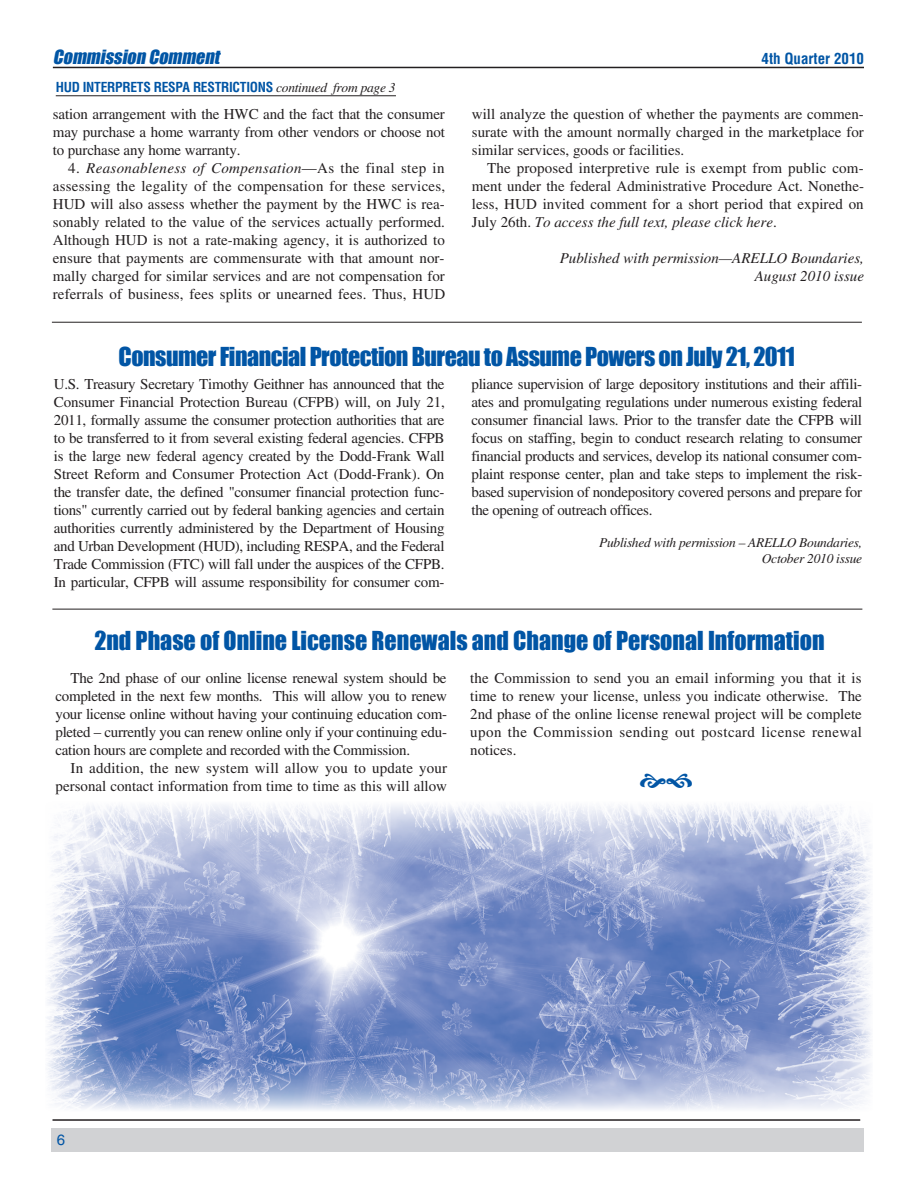
<style>
.page{position:relative;width:918px;height:1188px;background:#fff}
.page>*{position:absolute;margin:0;border:0;box-sizing:border-box;transform-origin:0 0}
.t1{font:24px "Impact";color:#0155a5}
.t2{font:24px "Impact";letter-spacing:-.02em;color:#0155a5}
.t3{font:italic 18px "Impact";color:#0155a5}
.t4{font:15px/18px "Times LT Std";color:#231f20;text-align:justify}
.t5{font:italic 15px/18px "Times LT Std";color:#231f20;text-align:right}
.t6{font:700 condensed 15px "Helvetica LT Std";color:#0155a5}
.t7{font:15px "Helvetica LT Std";color:#0155a5}
.t8{font:italic 13.5px/16.2px "Times LT Std";letter-spacing:-.02em;color:#231f20;text-align:right}
.t9{font:700 condensed 13.5px "Helvetica LT Std";letter-spacing:-.02em;color:#0155a5}
.s1{font-family:"Times LT Std";font-weight:400;font-style:italic;font-stretch:normal;color:#231f20}
.s2{font-style:italic}
</style>
<div class="page">
<div style="left:52px;top:1128px;width:812px;height:24px;background:#d1d2d4"></div>
<hr style="left:52px;top:1119px;width:808px;height:2px;background:#231f20">
<hr style="left:53px;top:67px;width:811px;height:1px;background:#231f20">
<hr style="left:52px;top:609px;width:810px;height:1px;background:#231f20">
<hr style="left:52px;top:322px;width:810px;height:1px;background:#231f20">
<hr style="left:56px;top:95px;width:340px;height:1px;background:#231f20">
<img style="left:47px;top:804px;width:824px;height:307px">
<p class="t3" style="left:53px;top:43px;width:173px">COMMISSION COMMENT</p>
<p class="t6" style="left:762px;top:49px;width:104px">4TH QUARTER 2010</p>
<p class="t9" style="left:56px;top:79px;width:341px">HUD INTER PRETS RESPA RESTR ICTIONS <span class="s1">continued from page 3</span></p>
<p class="t4" style="left:53px;top:105px;width:394px">sation arrangement with the HWC and the fact that the consumer may purchase a home warranty from other vendors or choose not to purchase any home warranty.</p>
<p class="t4" style="left:53px;top:159px;width:394px;text-indent:15px">4. <span class="s2">Reasonableness of Compensation</span>—As the final step in assessing the legality of the compensation for these services, HUD will also assess whether the payment by the HWC is rea&shy;sonably related to the value of the services actually performed.<br>Although HUD is not a rate-making agency, it is authorized to ensure that payments are commensurate with that amount nor&shy;mally charged for similar services and are not compensation for referrals of business, fees splits or unearned fees. Thus, HUD</p>
<p class="t4" style="left:472px;top:105px;width:394px">will analyze the question of whether the payments are commen&shy;surate with the amount normally charged in the marketplace for similar services, goods or facilities.</p>
<p class="t4" style="left:472px;top:159px;width:394px;text-indent:15px">The proposed interpretive rule is exempt from public com&shy;ment under the federal Administrative Procedure Act. Nonethe&shy;less, HUD invited comment for a short period that expired on July 26th. <span class="s2">To access the full text, please click here</span>.</p>
<p class="t5" style="left:560px;top:249px;width:306px">Published with permission—ARELLO Boundaries,<br>August 2010 issue</p>
<h1 class="t2" style="left:119px;top:338px;width:678px">Consumer Financial Protection Bureau to Assume Powers on July 21, 2011</h1>
<p class="t4" style="left:54px;top:375px;width:393px">U.S. Treasury Secretary Timothy Geithner has announced that the Consumer Financial Protection Bureau (CFPB) will, on July 21, 2011, formally assume the consumer protection authorities that are to be transferred to it from several existing federal agencies. CFPB is the large new federal agency created by the Dodd-Frank Wall Street Reform and Consumer Protection Act (Dodd-Frank). On the transfer date, the defined "consumer financial protection func&shy;tions" currently carried out by federal banking agencies and certain authorities currently administered by the Department of Housing and Urban Development (HUD), including RESPA, and the Federal Trade Commission (FTC) will fall under the auspices of the CFPB.<br>In particular, CFPB will assume responsibility for consumer com-</p>
<p class="t4" style="left:472px;top:375px;width:392px">pliance supervision of large depository institutions and their affili&shy;ates and promulgating regulations under numerous existing federal consumer financial laws. Prior to the transfer date the CFPB will focus on staffing, begin to conduct research relating to consumer financial products and services, develop its national consumer com&shy;plaint response center, plan and take steps to implement the risk&shy;based supervision of nondepository covered persons and prepare for the opening of outreach offices.</p>
<p class="t8" style="left:599px;top:534px;width:265px">Published with permission – ARELLO Boundaries,<br>October 2010 issue</p>
<h1 class="t1" style="left:94px;top:622px;width:732px">2nd Phase of Online License Renewals and Change of Personal Information</h1>
<p class="t4" style="left:56px;top:669px;width:393px;text-indent:15px">The 2nd phase of our online license renewal system should be completed in the next few months. This will allow you to renew your license online without having your continuing education com&shy;pleted – currently you can renew online only if your continuing edu&shy;cation hours are complete and recorded with the Commission.</p>
<p class="t4" style="left:56px;top:759px;width:393px;text-align:right">In addition, the new system will allow you to update your personal contact information from time to time as this will allow</p>
<p class="t4" style="left:470px;top:669px;width:393px">the Commission to send you an email informing you that it is time to renew your license, unless you indicate otherwise. The 2nd phase of the online license renewal project will be complete upon the Commission sending out postcard license renewal notices.</p>
<p class="t7" style="left:57px;top:1131px;width:10px">6</p>
</div>
